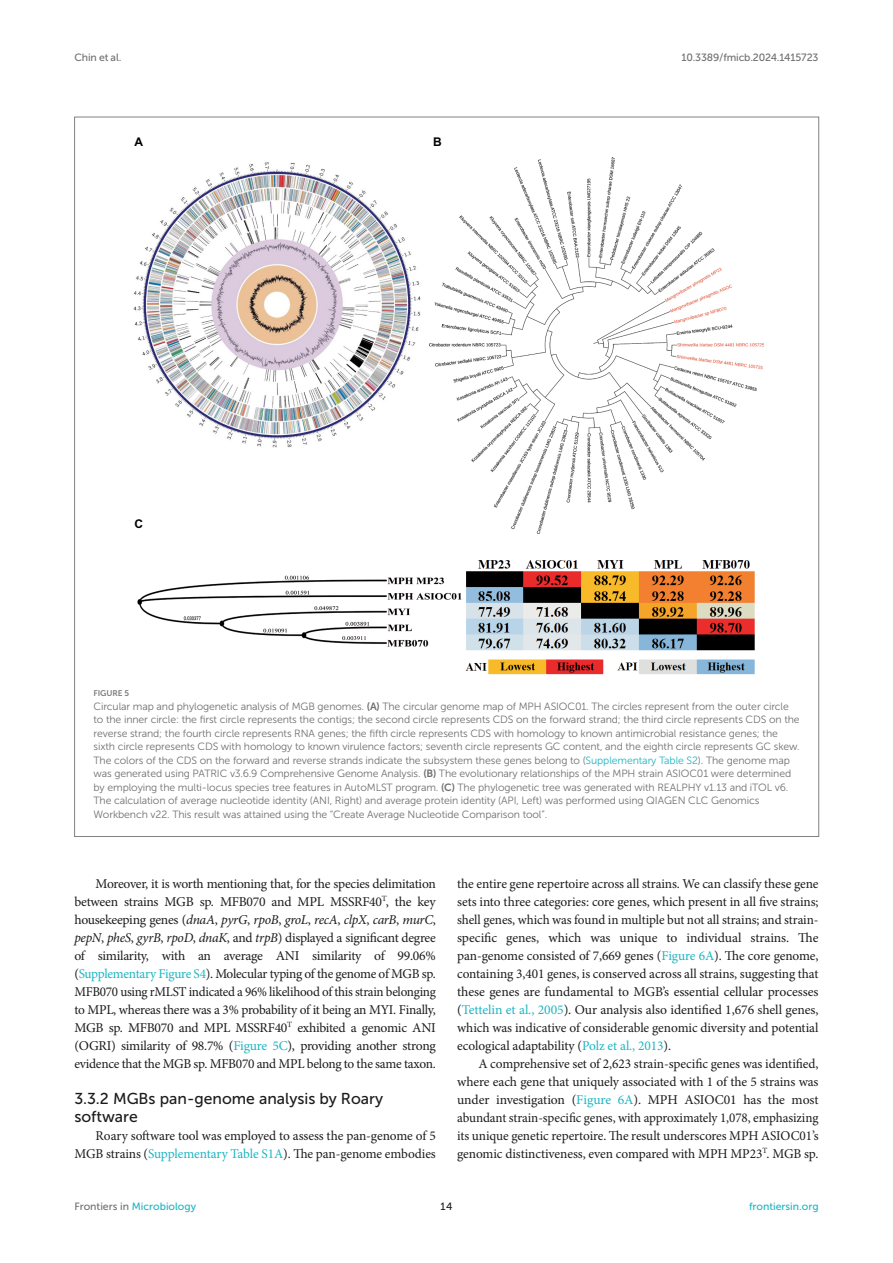
<style>
.page{position:relative;width:893px;height:1263px;background:#fff}
.page>*{position:absolute;margin:0;border:0;box-sizing:border-box;transform-origin:0 0}
.HEAD_3{font:15.75px/18px "Museo Sans 500";color:#1b1c1b}
.TEXT{font:13.5px/18px "Minion Pro";letter-spacing:-.015em;color:#1b1c1b;text-align:justify}
.TEXT_FLUSH{font:13.5px/18px "Minion Pro";letter-spacing:-.005em;color:#1b1c1b;text-align:right}
.t1{font:700 12px "Arial";color:#010001}
.FIG_LEG{font:10.5px/13.5px "Museo Sans 300";letter-spacing:-.01em;color:#706f70}
.t2{font:10.5px "Museo Sans 500";color:#1db5c3}
.t3{font:10.5px "Museo Sans 500";letter-spacing:-.015em;color:#706f70}
.t4{font:10.5px "Museo Sans 500";color:#1b1c1b}
.FIG_HD{font:8.25px "Museo Sans 700";letter-spacing:-.01em;color:#7e7f7f}
.s1{font-family:"Museo Sans 700"}
.s2{color:#1db5c3}
.s3{font-style:italic}
.s4{color:#706f70}
</style>
<div class="page">
<img style="left:133px;top:162px;width:288px;height:286px">
<img style="left:430px;top:157px;width:333px;height:376px">
<img style="left:137px;top:575px;width:325px;height:72px">
<img style="left:465px;top:560px;width:290px;height:115px">
<p class="t3" style="left:74px;top:51px;width:48px">Chin et al.</p>
<p class="t3" style="left:681px;top:51px;width:139px">10.3389/fmicb.2024.1415723</p>
<p class="t1" style="left:135px;top:134px;width:10px">A</p>
<p class="t1" style="left:135px;top:515px;width:10px">C</p>
<p class="t1" style="left:433px;top:134px;width:10px">B</p>
<p class="FIG_HD" style="left:94px;top:689px;width:37px">FIGURE 5</p>
<p class="FIG_LEG" style="left:94px;top:699px;width:708px">Circular map and phylogenetic analysis of MGB genomes. <span class="s1">(A)</span> The circular genome map of MPH ASIOC01. The circles represent from the outer circle to the inner circle: the first circle represents the contigs; the second circle represents CDS on the forward strand; the third circle represents CDS on the reverse strand; the fourth circle represents RNA genes; the fifth circle represents CDS with homology to known antimicrobial resistance genes; the sixth circle represents CDS with homology to known virulence factors; seventh circle represents GC content, and the eighth circle represents GC skew.<br>The colors of the CDS on the forward and reverse strands indicate the subsystem these genes belong to (<span class="s2">Supplementary Table S2</span>). The genome map was generated using PATRIC v3.6.9 Comprehensive Genome Analysis. <span class="s1">(B)</span> The evolutionary relationships of the MPH strain ASIOC01 were determined by employing the multi-locus species tree features in AutoMLST program. <span class="s1">(C)</span> The phylogenetic tree was generated with REALPHY v1.13 and iTOL v6.<br>The calculation of average nucleotide identity (ANI, Right) and average protein identity (API, Left) was performed using QIAGEN CLC Genomics Workbench v22. This result was attained using the “Create Average Nucleotide Comparison tool”.</p>
<p class="TEXT" style="left:74px;top:875px;width:363px;text-indent:21px">Moreover, it is worth mentioning that, for the species delimitation between strains MGB sp. MFB070 and MPL MSSRF40<sup>T</sup>, the key housekeeping genes (<span class="s3">dnaA</span>, <span class="s3">pyrG</span>, <span class="s3">rpoB</span>, <span class="s3">groL</span>, <span class="s3">recA</span>, <span class="s3">clpX</span>, <span class="s3">carB</span>, <span class="s3">murC</span>, <span class="s3">pepN</span>, <span class="s3">pheS</span>, <span class="s3">gyrB</span>, <span class="s3">rpoD</span>, <span class="s3">dnaK</span>, and <span class="s3">trpB</span>) displayed a significant degree of similarity, with an average ANI similarity of 99.06% (<span class="s2">Supplementary Figure S4</span>). Molecular typing of the genome of MGB sp.<br>MFB070 using rMLST indicated a 96% likelihood of this strain belonging to MPL, whereas there was a 3% probability of it being an MYI. Finally, MGB sp. MFB070 and MPL MSSRF40<sup>T</sup> exhibited a genomic ANI (OGRI) similarity of 98.7% (<span class="s2">Figure 5C</span>), providing another strong evidence that the MGB sp. MFB070 and MPL belong to the same taxon.</p>
<p class="HEAD_3" style="left:74px;top:1090px;width:310px">3.3.2 MGBs pan-genome analysis by Roary software</p>
<p class="TEXT_FLUSH" style="left:74px;top:1127px;width:363px">Roary software tool was employed to assess the pan-genome of 5<br>MGB strains (<span class="s2">Supplementary Table S1A</span>). The pan-genome embodies</p>
<p class="TEXT_FLUSH" style="left:457px;top:875px;width:363px;text-align:justify">the entire gene repertoire across all strains. We can classify these gene sets into three categories: core genes, which present in all five strains; shell genes, which was found in multiple but not all strains; and strain&shy;specific genes, which was unique to individual strains. The pan-genome consisted of 7,669 genes (<span class="s2">Figure 6A</span>). The core genome, containing 3,401 genes, is conserved across all strains, suggesting that these genes are fundamental to MGB’s essential cellular processes (<span class="s2">Tettelin et al., 2005</span>). Our analysis also identified 1,676 shell genes, which was indicative of considerable genomic diversity and potential ecological adaptability (<span class="s2">Polz et al., 2013</span>).</p>
<p class="TEXT" style="left:457px;top:1055px;width:363px;text-indent:21px">A comprehensive set of 2,623 strain-specific genes was identified, where each gene that uniquely associated with 1 of the 5 strains was under investigation (<span class="s2">Figure 6A</span>). MPH ASIOC01 has the most abundant strain-specific genes, with approximately 1,078, emphasizing its unique genetic repertoire. The result underscores MPH ASIOC01’s genomic distinctiveness, even compared with MPH MP23<sup>T</sup>. MGB sp.</p>
<p class="t2" style="left:74px;top:1200px;width:123px"><span class="s4">Frontiers in</span> Microbiology</p>
<p class="t4" style="left:441px;top:1200px;width:13px">14</p>
<p class="t2" style="left:749px;top:1200px;width:71px">frontiersin.org</p>
</div>
